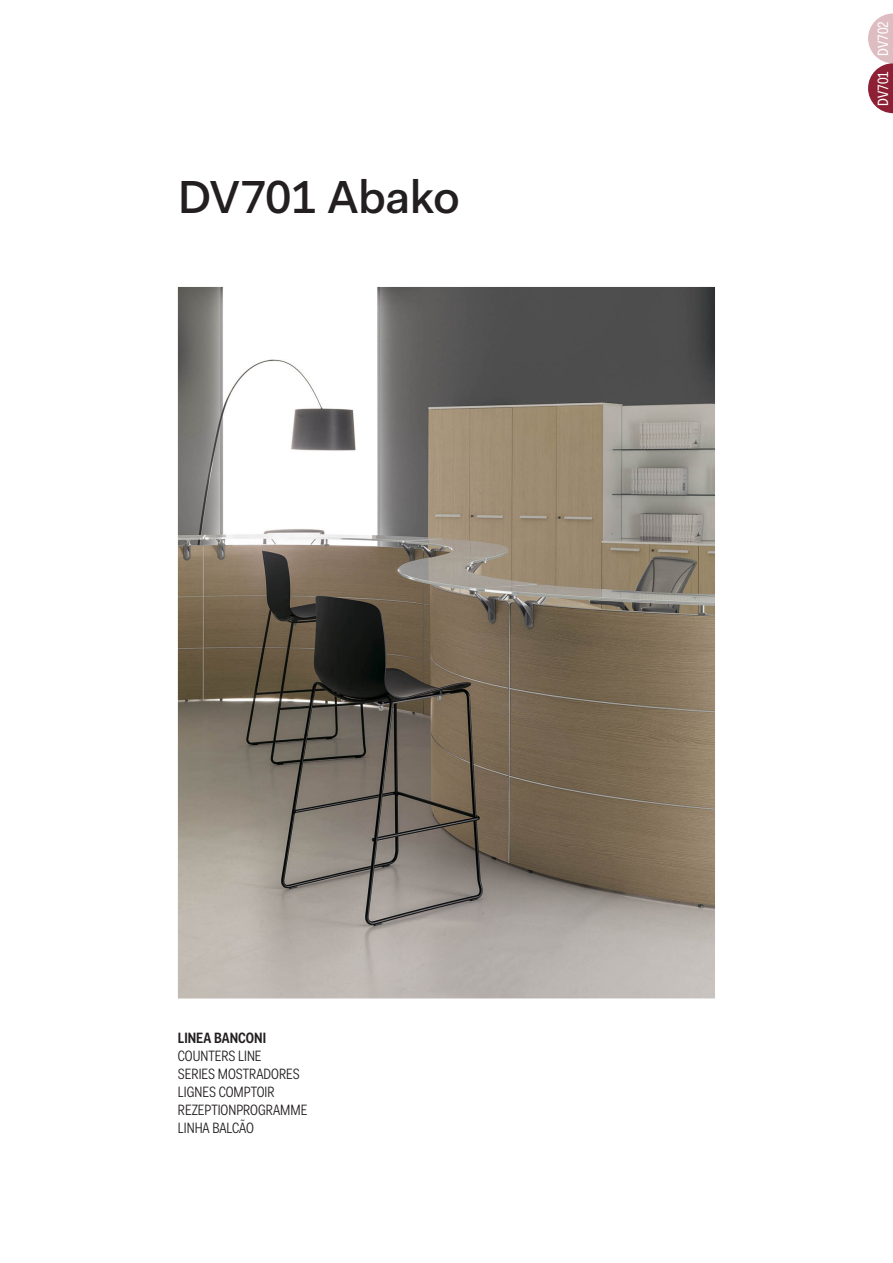
<style>
.page{position:relative;width:893px;height:1263px;background:#fff}
.page>*{position:absolute;margin:0;border:0;box-sizing:border-box;transform-origin:0 0}
.t1{font:500 46.5px "Fakt";letter-spacing:-.015em;color:#231f20}
.t2{font:15px "Fakt Con Blond";color:#231f20}
.t3{font:600 15px "Fakt Con";color:#231f20}
.t4{font:15px "Fakt Con";color:#fff}
</style>
<div class="page">
<svg style="left:868px;top:13px;width:25px;height:100px"></svg>
<img style="left:178px;top:287px;width:537px;height:711px">
<p class="t1" style="left:178px;top:168px;width:283px">DV701 Abako</p>
<p class="t3" style="left:178px;top:1028px;width:90px">LINEA BANCONI</p>
<p class="t2" style="left:178px;top:1046px;width:85px">COUNTERS LINE</p>
<p class="t2" style="left:178px;top:1064px;width:123px">SERIES MOSTRADORES</p>
<p class="t2" style="left:178px;top:1082px;width:98px">LIGNES COMPTOIR</p>
<p class="t2" style="left:178px;top:1100px;width:131px">REZEPTIONPROGRAMME</p>
<p class="t2" style="left:178px;top:1118px;width:78px">LINHA BALCÃO</p>
<p class="t4" style="left:874px;top:56px;width:36px;rotate:-90deg">DV702</p>
<p class="t4" style="left:874px;top:106px;width:36px;rotate:-90deg">DV701</p>
</div>
